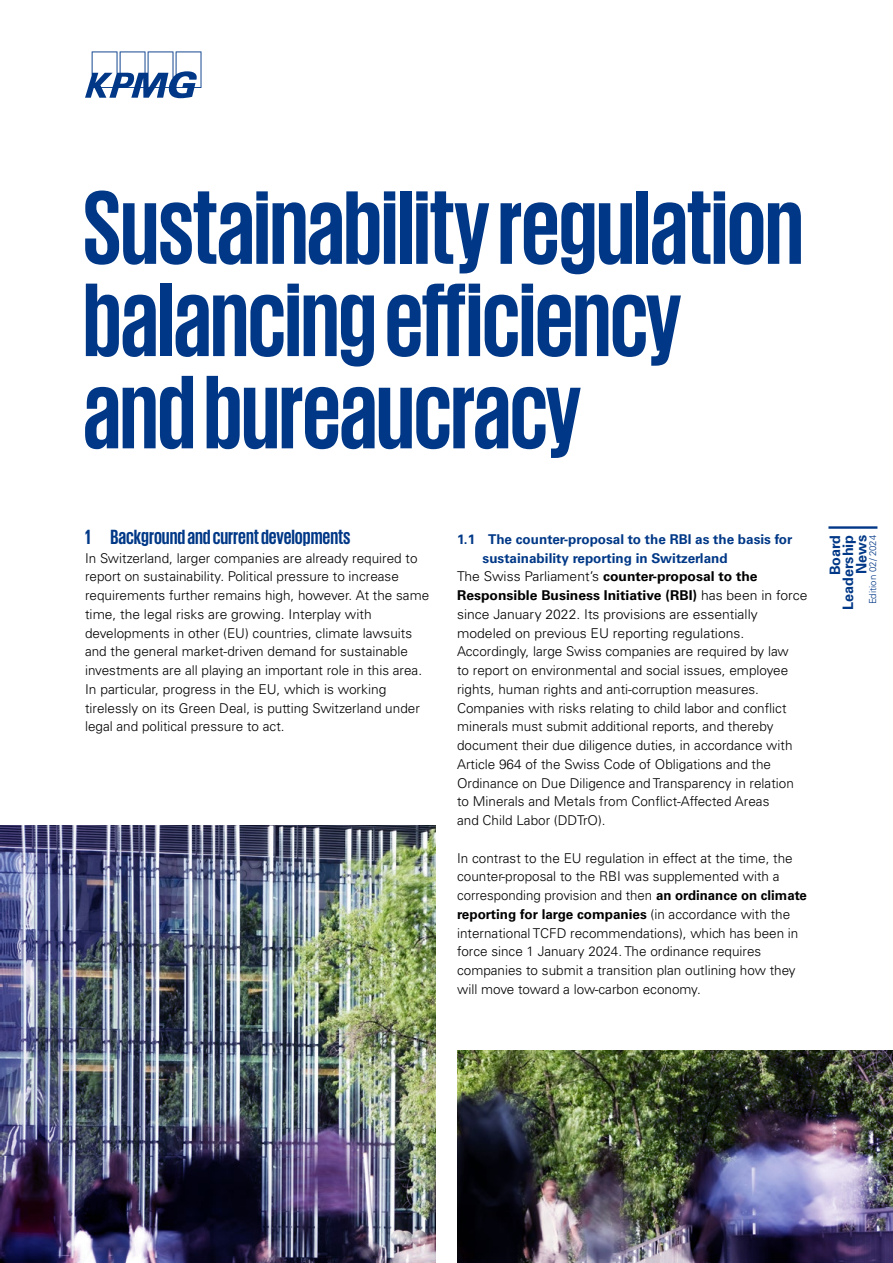
<style>
.page{position:relative;width:893px;height:1263px;background:#fff}
.page>*{position:absolute;margin:0;border:0;box-sizing:border-box;transform-origin:0 0}
.t1{font:700 106.8px/92.2px "KPMG";letter-spacing:-.01em;color:#003887}
.t2{font:700 21px "KPMG";color:#003887}
.t3{font:700 14.4px/13.2px "Univers LT Std";color:#003887;text-align:right}
.t4{font:300 13.5px/18.8px "Univers LT Std";color:#000}
.t5{font:700 13.5px "Univers LT Std";color:#000}
.t6{font:700 13.5px "Univers LT Std";color:#003887}
.t7{font:300 9.6px "Univers LT Std";color:#003887}
.s1{font-weight:300}
.s2{font-weight:700}
</style>
<div class="page">
<svg style="left:85px;top:51px;width:116px;height:47px"></svg>
<hr style="left:828px;top:526px;width:49px;height:3px;background:#003887">
<img style="left:457px;top:1050px;width:436px;height:213px">
<img style="left:0;top:825px;width:436px;height:438px">
<h1 class="t1" style="left:83px;top:178px;width:722px">Sustainability regulation -balancingefficiency and bureaucracy</h1>
<h2 class="t2" style="left:85px;top:526px;width:267px">1 Background and current developments</h2>
<p class="t4" style="left:85px;top:548px;width:346px">In Switzerland, larger companies are already required to report on sustainability. Political pressure to increase requirements further remains high, however. At the same time, the legal risks are growing. Interplay with developments in other (EU) countries, climate lawsuits and the general market-driven demand for sustainable investments are all playing an important role in this area.<br>In particular, progress in the EU, which is working tirelessly on its Green Deal, is putting Switzerland under legal and political pressure to act.</p>
<p class="t6" style="left:457px;top:531px;width:337px">1.1 The counter-proposal to the RBI as the basis for</p>
<p class="t6" style="left:483px;top:550px;width:247px">sustainability reporting in Switzerland</p>
<p class="t5" style="left:457px;top:569px;width:302px"><span class="s1">The Swiss Parliament’s</span> counter-proposal to the</p>
<p class="t5" style="left:457px;top:587px;width:352px">Responsible Business Initiative (RBI) <span class="s1">has been in force</span></p>
<p class="t4" style="left:457px;top:605px;width:302px">since January 2022. Its provisions are essentially</p>
<p class="t4" style="left:457px;top:623px;width:289px">modeled on previous EU reporting regulations.</p>
<p class="t4" style="left:457px;top:642px;width:333px">Accordingly, large Swiss companies are required by law</p>
<p class="t4" style="left:457px;top:661px;width:333px">to report on environmental and social issues, employee</p>
<p class="t4" style="left:457px;top:680px;width:303px">rights, human rights and anti-corruption measures.</p>
<p class="t4" style="left:457px;top:698px;width:331px">Companies with risks relating to child labor and conflict</p>
<p class="t4" style="left:457px;top:717px;width:318px">minerals must submit additional reports, and thereby</p>
<p class="t4" style="left:457px;top:736px;width:337px">document their due diligence duties, in accordance with</p>
<p class="t4" style="left:457px;top:755px;width:316px">Article 964 of the Swiss Code of Obligations and the</p>
<p class="t4" style="left:457px;top:773px;width:338px">Ordinance on Due Diligence and Transparency in relation</p>
<p class="t4" style="left:457px;top:792px;width:314px">to Minerals and Metals from Conflict-Affected Areas</p>
<p class="t4" style="left:457px;top:811px;width:150px">and Child Labor (DDTrO).</p>
<p class="t4" style="left:457px;top:848px;width:351px">In contrast to the EU regulation in effect at the time, the counter-proposal to the RBI was supplemented with a corresponding provision and then <span class="s2">an ordinance on climate reporting for large companies</span> (in accordance with the international TCFD recommendations), which has been in force since 1 January 2024. The ordinance requires companies to submit a transition plan outlining how they will move toward a low-carbon economy.</p>
<p class="t3" style="left:828px;top:610px;width:77px;rotate:-90deg">Board<br>Leadership<br>News</p>
<p class="t7" style="left:867px;top:604px;width:71px;rotate:-90deg">Edition 02/ 2024</p>
</div>
